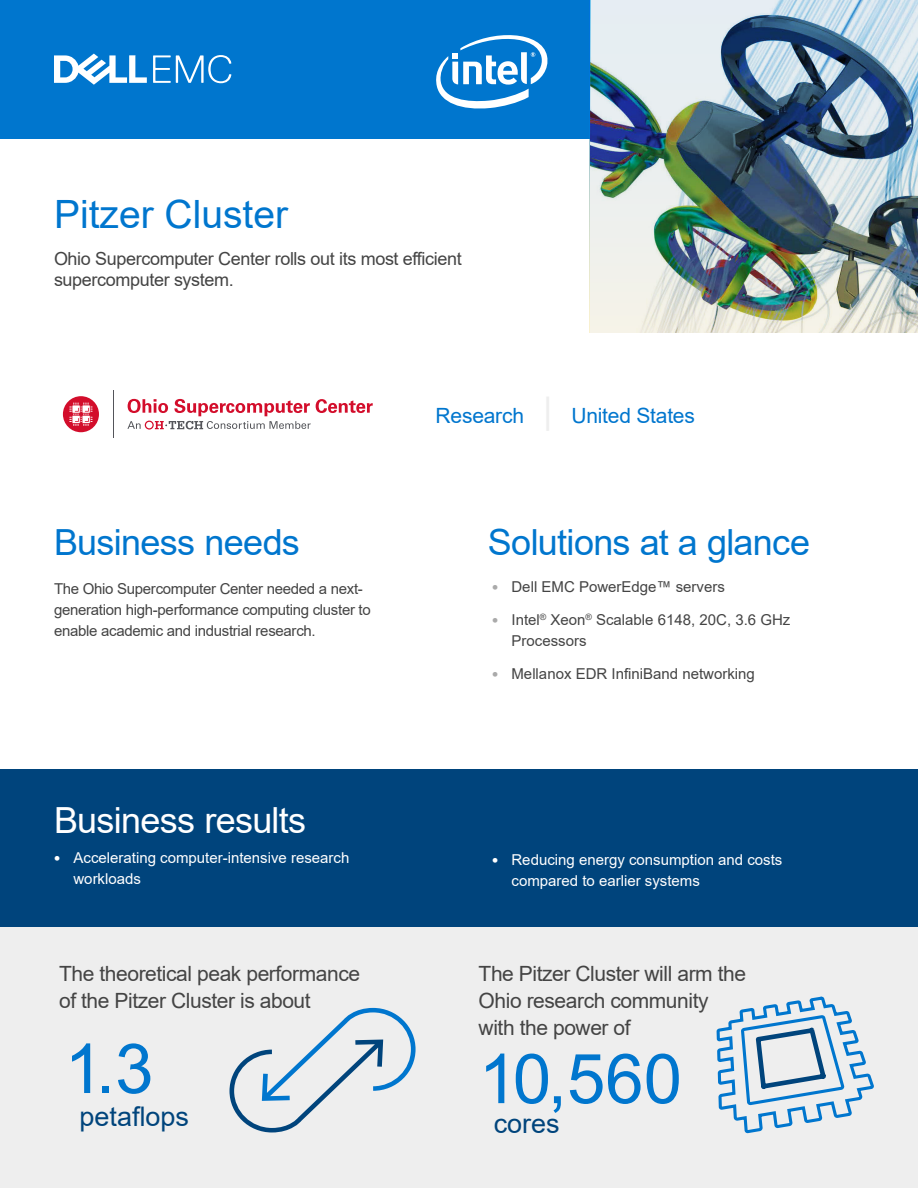
<style>
.page{position:relative;width:918px;height:1188px;background:#fff}
.page>*{position:absolute;margin:0;border:0;box-sizing:border-box;transform-origin:0 0}
.CLAIM{font:69px "Arial";color:#0076ce}
.HEADLINE{font:39px "Arial";color:#0076ce}
.body{font:36px "Arial";letter-spacing:-.02em;color:#0076ce}
.body-2{font:36px "Arial";letter-spacing:-.02em;color:#fff}
.CLAIM-2{font:27px "Arial";color:#00447c}
.Claim_body{font:21px/27px "Arial";letter-spacing:-.02em;color:#444}
.General_subhead{font:21px "Arial";letter-spacing:-.01em;color:#0076ce}
.Intro_paragraph{font:18px/21px "Arial";letter-spacing:-.02em;color:#444}
.body-3{font:15px/21px "Arial";letter-spacing:-.02em;color:#444}
.t1{font:15px/21px "Arial";color:#fff}
.body-4{font:15px/21px "Arial";color:#444}
.s1{font-size:36px;color:#eee}
.s2{font-family:"Myriad Pro";font-weight:700;font-size:18px;color:#aaa}
.s3{font-family:"Myriad Pro";font-weight:700;font-size:18px}
</style>
<div class="page">
<div style="left:0;top:927px;width:459px;height:261px;background:#eee"></div>
<div style="left:459px;top:927px;width:459px;height:261px;background:#eee"></div>
<div style="left:0;top:769px;width:918px;height:158px;background:#00447c"></div>
<svg style="left:229px;top:1008px;width:187px;height:124px"></svg>
<svg style="left:716px;top:996px;width:158px;height:138px"></svg>
<div style="left:0;top:0;width:654px;height:138px;background:#0076ce"></div>
<img style="left:590px;top:0;width:328px;height:333px">
<svg style="left:436px;top:35px;width:112px;height:74px"></svg>
<svg style="left:153px;top:55px;width:78px;height:28px"></svg>
<svg style="left:54px;top:54px;width:93px;height:31px"></svg>
<div style="left:63px;top:396px;width:36px;height:36px;background:#d30d2b;border-radius:50%"></div>
<svg style="left:69px;top:402px;width:24px;height:24px"></svg>
<hr style="left:113px;top:391px;width:1px;height:47px;background:#54555a">
<svg style="left:127px;top:399px;width:246px;height:31px"></svg>
<p class="HEADLINE" style="left:54px;top:187px;width:236px">Pitzer Cluster</p>
<p class="Intro_paragraph" style="left:54px;top:248px;width:409px">Ohio Supercomputer Center rolls out its most efficient supercomputer system.</p>
<p class="General_subhead" style="left:436px;top:401px;width:261px">Research <span class="s1">|</span> United States</p>
<p class="body" style="left:54px;top:517px;width:247px">Business needs</p>
<p class="body" style="left:488px;top:517px;width:324px">Solutions at a glance</p>
<p class="body-3" style="left:54px;top:578px;width:318px">The Ohio Supercomputer Center needed a next&shy;generation high-performance computing cluster to enable academic and industrial research.</p>
<p class="body-4" style="left:492px;top:576px;width:234px"><span class="s2">•</span> Dell EMC PowerEdge™ servers</p>
<p class="body-4" style="left:512px;top:609px;width:280px;text-indent:-20px"><span class="s2">•</span> Intel<sup>®</sup> Xeon<sup>®</sup> Scalable 6148, 20C, 3.6 GHz<br>Processors</p>
<p class="body-4" style="left:492px;top:663px;width:264px"><span class="s2">•</span> Mellanox EDR InfiniBand networking</p>
<p class="body-2" style="left:54px;top:796px;width:254px">Business results</p>
<p class="t1" style="left:74px;top:847px;width:277px;text-indent:-20px"><span class="s3">•</span> Accelerating computer-intensive research workloads</p>
<p class="t1" style="left:512px;top:849px;width:272px;text-indent:-20px"><span class="s3">•</span> Reducing energy consumption and costs compared to earlier systems</p>
<p class="Claim_body" style="left:59px;top:960px;width:302px">The theoretical peak performance of the Pitzer Cluster is about</p>
<p class="Claim_body" style="left:479px;top:960px;width:269px">The Pitzer Cluster will arm the<br>Ohio research community with the power of</p>
<p class="CLAIM" style="left:64px;top:1021px;width:90px">1.3</p>
<p class="CLAIM-2" style="left:80px;top:1098px;width:111px">petaflops</p>
<p class="CLAIM" style="left:479px;top:1031px;width:205px">10,560</p>
<p class="CLAIM-2" style="left:494px;top:1105px;width:68px">cores</p>
</div>
